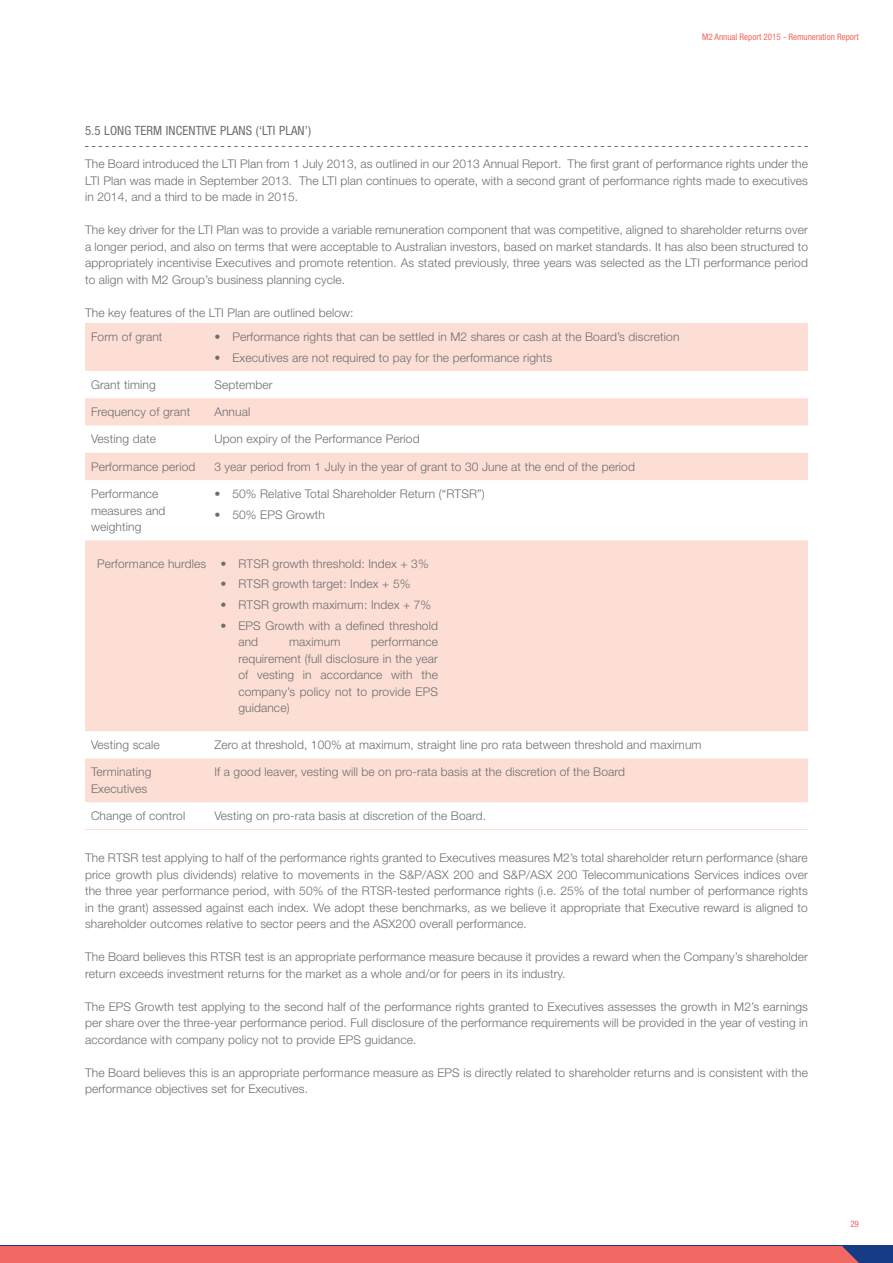
<style>
.page{position:relative;width:893px;height:1263px;background:#fff}
.page>*{position:absolute;margin:0;border:0;box-sizing:border-box;transform-origin:0 0}
.t1{font:condensed 12.75px "Helvetica Neue LT Std";letter-spacing:.01em;color:#6d6e71}
.t2{font:300 12px/16.5px "Helvetica Neue LT Std";letter-spacing:.01em;color:#6d6e71}
.t3{font:condensed 9px "Helvetica Neue LT Std";color:#f26862}
</style>
<div class="page">
<div style="left:0;top:1246px;width:893px;height:17px;background:#153c85"></div>
<div style="left:0;top:1246px;width:859px;height:17px;background:#f26862"></div>
<svg style="left:85px;top:146px;width:723px;height:1px"></svg>
<svg style="left:85px;top:323px;width:723px;height:479px;fill:#fdded5"></svg>
<hr style="left:85px;top:829px;width:123px;height:1px;background:#fdded5">
<hr style="left:208px;top:829px;width:600px;height:1px;background:#fdded5">
<p class="t3" style="left:702px;top:32px;width:158px">M2 Annual Report 2015 - Remuneration Report</p>
<p class="t1" style="left:85px;top:124px;width:228px">5.5 LONG TERM INCENTIVE PLANS (‘LTI PLAN’)</p>
<p class="t2" style="left:85px;top:156px;width:724px;text-align:justify">The Board introduced the LTI Plan from 1 July 2013, as outlined in our 2013 Annual Report. The first grant of performance rights under the LTI Plan was made in September 2013. The LTI plan continues to operate, with a second grant of performance rights made to executives in 2014, and a third to be made in 2015.</p>
<p class="t2" style="left:85px;top:222px;width:724px;text-align:justify">The key driver for the LTI Plan was to provide a variable remuneration component that was competitive, aligned to shareholder returns over a longer period, and also on terms that were acceptable to Australian investors, based on market standards. It has also been structured to appropriately incentivise Executives and promote retention. As stated previously, three years was selected as the LTI performance period to align with M2 Group’s business planning cycle.</p>
<p class="t2" style="left:91px;top:300px;width:264px;line-height:23.9px;text-indent:-6px">The key features of the LTI Plan are outlined below:<br>Form of grant</p>
<p class="t2" style="left:214px;top:328px;width:467px">• Performance rights that can be settled in M2 shares or cash at the Board’s discretion</p>
<p class="t2" style="left:214px;top:349px;width:339px">• Executives are not required to pay for the performance rights</p>
<p class="t2" style="left:91px;top:376px;width:66px">Grant timing</p>
<p class="t2" style="left:214px;top:376px;width:60px">September</p>
<p class="t2" style="left:91px;top:403px;width:101px">Frequency of grant</p>
<p class="t2" style="left:214px;top:403px;width:37px">Annual</p>
<p class="t2" style="left:91px;top:431px;width:66px">Vesting date</p>
<p class="t2" style="left:214px;top:431px;width:207px">Upon expiry of the Performance Period</p>
<p class="t2" style="left:91px;top:458px;width:106px">Performance period</p>
<p class="t2" style="left:214px;top:458px;width:422px">3 year period from 1 July in the year of grant to 30 June at the end of the period</p>
<p class="t2" style="left:91px;top:485px;width:76px">Performance measures and weighting</p>
<p class="t2" style="left:214px;top:485px;width:272px">• 50% Relative Total Shareholder Return (“RTSR”)</p>
<p class="t2" style="left:214px;top:506px;width:112px">• 50% EPS Growth</p>
<p class="t2" style="left:97px;top:555px;width:333px">Performance hurdles • RTSR growth threshold: Index + 3%</p>
<p class="t2" style="left:220px;top:576px;width:192px">• RTSR growth target: Index + 5%</p>
<p class="t2" style="left:220px;top:596px;width:212px">• RTSR growth maximum: Index + 7%</p>
<p class="t2" style="left:238px;top:617px;width:201px;text-indent:-18px">• EPS Growth with a defined threshold and</p>
<p class="t2" style="left:238px;top:634px;width:201px;text-align:justify;text-indent:133px">performance requirement (full disclosure in the year of vesting in accordance with the company’s policy not to provide EPS guidance)</p>
<p class="t2" style="left:289px;top:634px;width:53px">maximum</p>
<p class="t2" style="left:91px;top:736px;width:70px">Vesting scale</p>
<p class="t2" style="left:214px;top:736px;width:489px">Zero at threshold, 100% at maximum, straight line pro rata between threshold and maximum</p>
<p class="t2" style="left:91px;top:763px;width:62px">Terminating<br>Executives</p>
<p class="t2" style="left:214px;top:763px;width:412px">If a good leaver, vesting will be on pro-rata basis at the discretion of the Board</p>
<p class="t2" style="left:91px;top:807px;width:96px">Change of control</p>
<p class="t2" style="left:214px;top:807px;width:273px">Vesting on pro-rata basis at discretion of the Board.</p>
<p class="t2" style="left:85px;top:849px;width:724px;text-align:justify">The RTSR test applying to half of the performance rights granted to Executives measures M2’s total shareholder return performance (share price growth plus dividends) relative to movements in the S&amp;P/ASX 200 and S&amp;P/ASX 200 Telecommunications Services indices over the three year performance period, with 50% of the RTSR-tested performance rights (i.e. 25% of the total number of performance rights in the grant) assessed against each index. We adopt these benchmarks, as we believe it appropriate that Executive reward is aligned to shareholder outcomes relative to sector peers and the ASX200 overall performance.</p>
<p class="t2" style="left:85px;top:948px;width:724px">The Board believes this RTSR test is an appropriate performance measure because it provides a reward when the Company’s shareholder return exceeds investment returns for the market as a whole and/or for peers in its industry.</p>
<p class="t2" style="left:85px;top:998px;width:724px;text-align:justify">The EPS Growth test applying to the second half of the performance rights granted to Executives assesses the growth in M2’s earnings per share over the three-year performance period. Full disclosure of the performance requirements will be provided in the year of vesting in accordance with company policy not to provide EPS guidance.</p>
<p class="t2" style="left:85px;top:1064px;width:724px">The Board believes this is an appropriate performance measure as EPS is directly related to shareholder returns and is consistent with the performance objectives set for Executives.</p>
<p class="t3" style="left:850px;top:1219px;width:10px">29</p>
</div>
